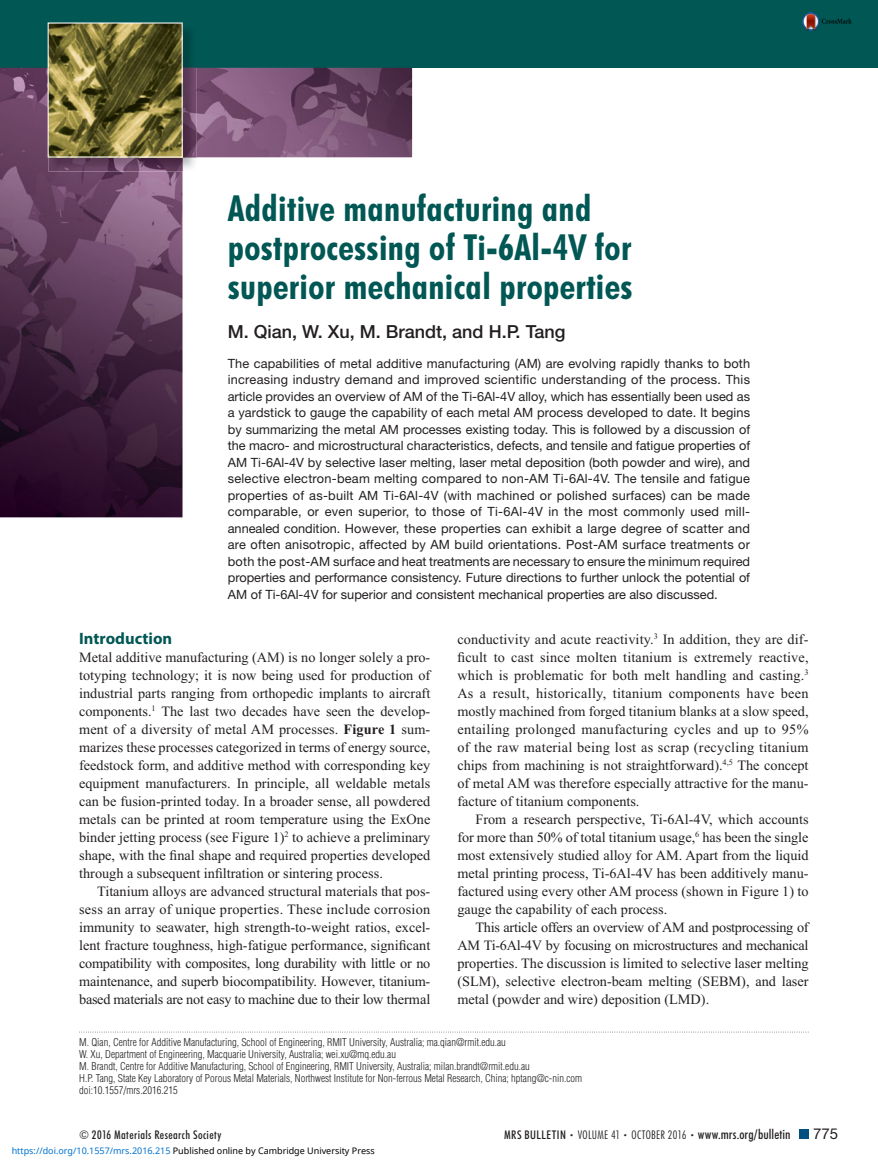
<style>
.page{position:relative;width:878px;height:1175px;background:#fff}
.page>*{position:absolute;margin:0;border:0;box-sizing:border-box;transform-origin:0 0}
.t1{font:700 condensed 36px/39px "Futura BT";letter-spacing:.01em;color:#005754}
.t2{font:500 18px "Helvetica Neue LT Std";color:#231f20}
.t3{font:700 16.5px "Myriad Pro";color:#005754}
.t4{font:15px "Helvetica Neue LT Std";color:#231f20}
.t5{font:14.25px/18px "Times New Roman";color:#231f20;text-align:justify}
.t6{font:500 condensed 13.5px "Futura BT";letter-spacing:.01em;color:#231f20}
.t7{font:12.75px/16.5px "Helvetica Neue LT Std";color:#231f20;text-align:justify}
.t8{font:500 condensed 12px "Futura BT";letter-spacing:.035em;color:#231f20}
.t9{font:300 condensed 10.5px/12px "Helvetica LT Std";color:#231f20}
.t10{font:9px "Noto Sans";color:#000}
.s1{font-weight:700}
.s2{font-size:12px}
.s3{font-weight:300;font-size:7.5px}
.s4{font-weight:300;font-size:12px}
.s5{color:#0172cf}
</style>
<div class="page">
<div style="left:0;top:0;width:878px;height:68px;background:#005754"></div>
<div style="left:799px;top:1130px;width:9px;height:8px;background:#005080"></div>
<img style="left:0;top:68px;width:412px;height:449px">
<img style="left:49px;top:31px;width:148px;height:141px">
<svg style="left:48px;top:22px;width:135px;height:135px;background:#776f39"></svg>
<svg style="left:79px;top:1031px;width:728px;height:1px"></svg>
<img style="left:802px;top:13px;width:49px;height:17px">
<h1 class="t1" style="left:228px;top:192px;width:406px">Additive manufacturing and postprocessing of Ti-6Al-4V for superior mechanical properties</h1>
<p class="t2" style="left:228px;top:325px;width:339px">M. Qian , W. Xu , M. Brandt , and H.P. Tang</p>
<p class="t7" style="left:228px;top:356px;width:524px">The capabilities of metal additive manufacturing (AM) are evolving rapidly thanks to both increasing industry demand and improved scientific understanding of the process. This article provides an overview of AM of the Ti-6Al-4V alloy, which has essentially been used as a yardstick to gauge the capability of each metal AM process developed to date. It begins by summarizing the metal AM processes existing today. This is followed by a discussion of the macro- and microstructural characteristics, defects, and tensile and fatigue properties of AM Ti-6Al-4V by selective laser melting, laser metal deposition (both powder and wire), and selective electron-beam melting compared to non-AM Ti-6Al-4V. The tensile and fatigue properties of as-built AM Ti-6Al-4V (with machined or polished surfaces) can be made comparable, or even superior, to those of Ti-6Al-4V in the most commonly used mill&shy;annealed condition. However, these properties can exhibit a large degree of scatter and are often anisotropic, affected by AM build orientations. Post-AM surface treatments or both the post-AM surface and heat treatments are necessary to ensure the minimum required properties and performance consistency. Future directions to further unlock the potential of AM of Ti-6Al-4V for superior and consistent mechanical properties are also discussed.</p>
<p class="t3" style="left:79px;top:632px;width:95px">Introduction</p>
<p class="t5" style="left:79px;top:649px;width:353px">Metal additive manufacturing (AM) is no longer solely a pro&shy;totyping technology; it is now being used for production of industrial parts ranging from orthopedic implants to aircraft components. <sup>1</sup> The last two decades have seen the develop&shy;ment of a diversity of metal AM processes. <span class="s1">Figure 1</span> sum&shy;marizes these processes categorized in terms of energy source, feedstock form, and additive method with corresponding key equipment manufacturers. In principle, all weldable metals can be fusion-printed today. In a broader sense, all powdered metals can be printed at room temperature using the ExOne binder jetting process (see Figure 1 ) <sup>2</sup> to achieve a preliminary shape, with the final shape and required properties developed through a subsequent infiltration or sintering process.</p>
<p class="t5" style="left:79px;top:883px;width:353px;text-indent:18px">Titanium alloys are advanced structural materials that pos&shy;sess an array of unique properties. These include corrosion immunity to seawater, high strength-to-weight ratios, excel&shy;lent fracture toughness, high-fatigue performance, significant compatibility with composites, long durability with little or no maintenance, and superb biocompatibility. However, titanium&shy;based materials are not easy to machine due to their low thermal</p>
<p class="t5" style="left:457px;top:631px;width:353px">conductivity and acute reactivity. <sup>3</sup> In addition, they are dif&shy;ficult to cast since molten titanium is extremely reactive, which is problematic for both melt handling and casting. <sup>3<br></sup>As a result, historically, titanium components have been mostly machined from forged titanium blanks at a slow speed, entailing prolonged manufacturing cycles and up to 95% of the raw material being lost as scrap (recycling titanium chips from machining is not straightforward). <sup>4</sup> <sup>,</sup> <sup>5</sup> The concept of metal AM was therefore especially attractive for the manu&shy;facture of titanium components.</p>
<p class="t5" style="left:457px;top:811px;width:353px;text-indent:18px">From a research perspective, Ti-6Al-4V, which accounts for more than 50% of total titanium usage, <sup>6</sup> has been the single most extensively studied alloy for AM. Apart from the liquid metal printing process, Ti-6Al-4V has been additively manu&shy;factured using every other AM process (shown in Figure 1 ) to gauge the capability of each process.</p>
<p class="t5" style="left:457px;top:919px;width:353px;text-indent:18px">This article offers an overview of AM and postprocessing of AM Ti-6Al-4V by focusing on microstructures and mechanical properties. The discussion is limited to selective laser melting (SLM), selective electron-beam melting (SEBM), and laser metal (powder and wire) deposition (LMD).</p>
<p class="t9" style="left:79px;top:1037px;width:504px">M. Qian , Centre for Additive Manufacturing , School of Engineering , RMIT University , Australia ; ma.qian@rmit.edu.au<br>W. Xu , Department of Engineering , Macquarie University , Australia ; wei.xu@mq.edu.au<br>M. Brandt , Centre for Additive Manufacturing , School of Engineering , RMIT University , Australia ; milan.brandt@rmit.edu.au<br>H.P. Tang , State Key Laboratory of Porous Metal Materials , Northwest Institute for Non-ferrous Metal Research , China ; hptang@c-nin.com doi:10.1557/mrs.2016.215</p>
<p class="t8" style="left:79px;top:1130px;width:144px">© 2016 Materials Research Society</p>
<p class="t6" style="left:504px;top:1129px;width:288px"><span class="s2">MRS BULLETIN</span> <span class="s3">•</span> <span class="s4">VOLUME 41</span> <span class="s3">•</span> <span class="s4">OCTOBER 2016</span> <span class="s3">•</span> www.mrs.org/bulletin</p>
<p class="t4" style="left:813px;top:1128px;width:27px">775</p>
<p class="t10" style="left:12px;top:1143px;width:364px"><span class="s5">https://doi.org/10.1557/mrs.2016.215</span> Published online by Cambridge University Press</p>
</div>
